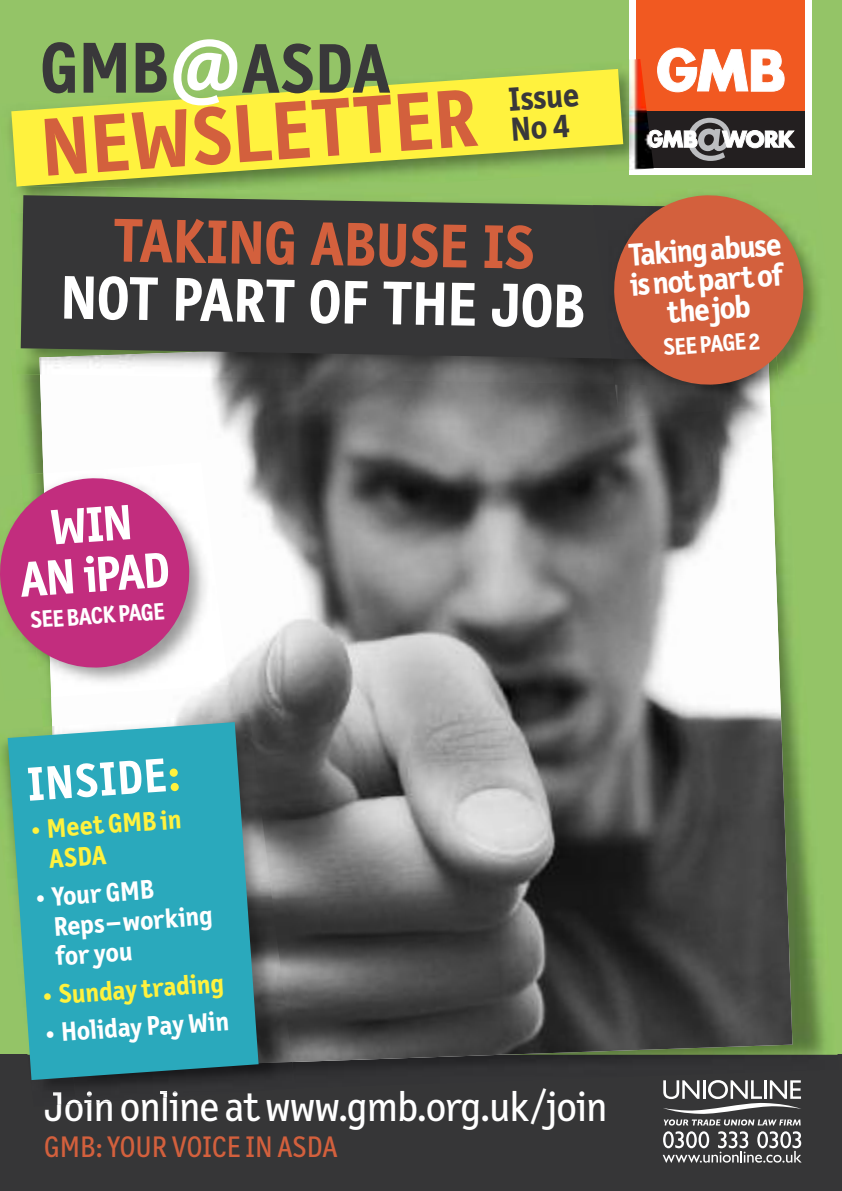
<style>
.page{position:relative;width:842px;height:1191px;background:#fff}
.page>*{position:absolute;margin:0;border:0;box-sizing:border-box;transform-origin:0 0}
.t1{font:700 82.8px "Letter Gothic Text Pro";color:#d3603d}
.t2{font:700 70.6px "Letter Gothic Text Pro";color:#39383a}
.t3{font:700 62px "Letter Gothic Text Pro";color:#fff}
.t4{font:700 62px "Letter Gothic Text Pro";color:#d3603d}
.t5{font:700 50px/50px "Letter Gothic Text Pro";color:#fff;text-align:center}
.t6{font:700 48px "Letter Gothic Text Pro";color:#fff}
.t7{font:42px "Letter Gothic Text Pro";letter-spacing:-.01em;color:#fff}
.t8{font:700 33.6px/30px "Letter Gothic Text Pro";color:#39383a}
.t9{font:700 32px/30px "Letter Gothic Text Pro";color:#fff;text-align:center}
.t10{font:30px "Letter Gothic Text Pro";color:#d3603d}
.t11{font:700 27px/30px "Letter Gothic Text Pro";color:#fff}
.t12{font:700 27px/30px "Letter Gothic Text Pro";color:#fff23e}
.t13{font:700 24px "Letter Gothic Text Pro";color:#fff}
.s1{font-size:72.4px}
.s2{font-size:72.4px;color:#fff}
.s3{color:#fff23e}
</style>
<div class="page">
<div style="left:0;top:0;width:842px;height:1054px;background:#94c467"></div>
<div style="left:637px;top:0;width:168px;height:18px;background:#f15921"></div>
<div style="left:0;top:1054px;width:842px;height:137px;background:#363637"></div>
<div style="left:629px;top:1px;width:183px;height:174px;background:#fff"></div>
<div style="left:637px;top:1px;width:168px;height:167px;background:#f15921"></div>
<svg style="left:657px;top:48px;width:127px;height:44px"></svg>
<div style="left:637px;top:111px;width:168px;height:57px;background:#231f20"></div>
<svg style="left:654px;top:118px;width:141px;height:43px"></svg>
<img style="left:629px;top:59px;width:25px;height:111px">
<svg style="left:11px;top:69px;width:612px;height:117px;fill:#fff23e"></svg>
<svg style="left:663px;top:1088px;width:138px;height:37px"></svg>
<svg style="left:663px;top:1131px;width:139px;height:31px"></svg>
<img style="left:663px;top:1054px;width:175px;height:34px">
<img style="left:39px;top:384px;width:753px;height:686px">
<img style="left:0;top:738px;width:8px;height:73px">
<img style="left:46px;top:1054px;width:249px;height:33px">
<img style="left:53px;top:1092px;width:124px;height:13px">
<img style="left:73px;top:1062px;width:222px;height:34px">
<img style="left:85px;top:1091px;width:96px;height:5px">
<img style="left:52px;top:712px;width:240px;height:358px">
<svg style="left:8px;top:722px;width:251px;height:358px;background:#33a3b0"></svg>
<img style="left:11px;top:186px;width:290px;height:25px">
<img style="left:39px;top:360px;width:553px;height:24px">
<svg style="left:21px;top:195px;width:571px;height:165px;background:#3b3d3a"></svg>
<img style="left:21px;top:473px;width:30px;height:225px">
<img style="left:43px;top:462px;width:185px;height:235px">
<svg style="left:0;top:475px;width:193px;height:196px;background:#c1578a"></svg>
<img style="left:592px;top:179px;width:230px;height:227px">
<img style="left:770px;top:388px;width:11px;height:19px">
<img style="left:615px;top:388px;width:155px;height:29px">
<div style="left:593px;top:205px;width:18px;height:155px;background:#353537"></div>
<svg style="left:611px;top:192px;width:196px;height:196px;background:#b56842"></svg>
<h2 class="t2" style="left:40px;top:42px;width:352px"><span class="s1">GMB</span><span class="s2">@</span>ASDA</h2>
<h1 class="t1" style="left:39px;top:117px;width:439px;rotate:-4deg">NEWSLETTER</h1>
<p class="t8" style="left:508px;top:87px;width:72px;rotate:-4deg">Issue<br>No4</p>
<h3 class="t4" style="left:113px;top:217px;width:424px;rotate:1deg">TAKING ABUSE IS</h3>
<h3 class="t3" style="left:61px;top:274px;width:527px;rotate:1deg">NOT PART OF THE JOB</h3>
<p class="t9" style="left:627px;top:242px;width:155px;rotate:-4deg">Takingabuse isnotpartof thejob</p>
<p class="t13" style="left:662px;top:338px;width:99px;rotate:-4deg">SEEPAGE2</p>
<h3 class="t5" style="left:15px;top:509px;width:152px;rotate:-4deg">WIN<br>AN iPAD</h3>
<p class="t13" style="left:29px;top:611px;width:137px;rotate:-4deg">SEEBACKPAGE</p>
<h3 class="t6" style="left:26px;top:766px;width:155px;rotate:-4deg">INSIDE<span class="s3">:</span></h3>
<p class="t12" style="left:46px;top:816px;width:136px;text-indent:-17px;rotate:-4deg">• Meet GMB in<br>ASDA</p>
<p class="t11" style="left:51px;top:883px;width:161px;text-indent:-17px;rotate:-4deg">• Your GMB<br>Reps–working for you</p>
<p class="t12" style="left:41px;top:982px;width:184px;rotate:-4deg">• Sunday trading</p>
<p class="t11" style="left:43px;top:1020px;width:187px;rotate:-4deg">• Holiday Pay Win</p>
<h3 class="t7" style="left:44px;top:1091px;width:565px">Join online atwww.gmb.org.uk/join</h3>
<p class="t10" style="left:44px;top:1135px;width:295px">GMB: YOUR VOICE IN ASDA</p>
</div>
